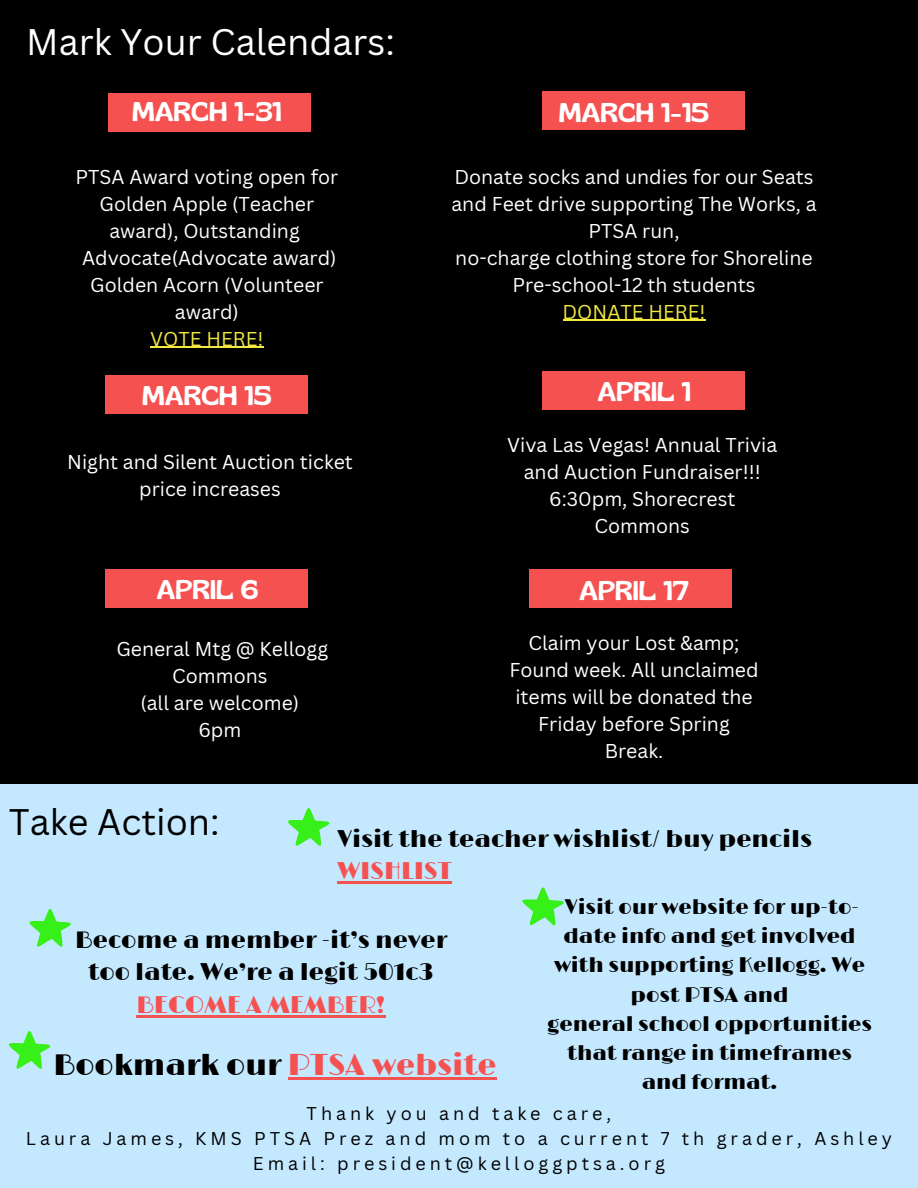
<style>
.page{position:relative;width:918px;height:1188px;background:#c4e9ff}
.page>*{position:absolute;margin:0;border:0;box-sizing:border-box;transform-origin:0 0}
.t1{font:36px "Canva Sans";color:#fff}
.t2{font:36px "Canva Sans";color:#000}
.t3{font:30px "Limelight";color:#000}
.t4{font:27px "Gliker";color:#fff}
.t5{font:24px/32.7px "Limelight";color:#000;text-align:center}
.t6{font:24px "Limelight";color:#f65151}
.t7{font:21px/29.2px "Limelight";color:#000;text-align:center}
.t8{font:19.5px/27px "Canva Sans";color:#fff;text-align:center}
.t9{font:19.5px "Canva Sans";color:#f1e840}
.t10{font:18px/24.8px "Canva Sans";letter-spacing:.22em;color:#000;text-align:center}
.s1{color:#f65151}
</style>
<div class="page">
<div style="left:0;top:0;width:918px;height:784px;background:#000"></div>
<div style="left:109px;top:93px;width:202px;height:38px;background:#f65151"></div>
<div style="left:543px;top:91px;width:202px;height:39px;background:#f65151"></div>
<div style="left:105px;top:376px;width:203px;height:38px;background:#f65151"></div>
<div style="left:543px;top:371px;width:202px;height:39px;background:#f65151"></div>
<div style="left:105px;top:569px;width:203px;height:39px;background:#f65151"></div>
<div style="left:529px;top:569px;width:202px;height:39px;background:#f65151"></div>
<svg style="left:29px;top:909px;width:42px;height:38px"></svg>
<hr style="left:563px;top:320px;width:143px;height:1px;background:#f1e840">
<hr style="left:150px;top:347px;width:114px;height:1px;background:#f1e840">
<hr style="left:338px;top:882px;width:114px;height:2px;background:#f65151">
<hr style="left:137px;top:1015px;width:249px;height:2px;background:#f65151">
<hr style="left:288px;top:1077px;width:209px;height:2px;background:#f65151">
<svg style="left:288px;top:808px;width:41px;height:38px"></svg>
<svg style="left:522px;top:887px;width:42px;height:38px"></svg>
<svg style="left:9px;top:1031px;width:41px;height:38px"></svg>
<h1 class="t1" style="left:26px;top:17px;width:370px">Mark Your Calendars:</h1>
<h3 class="t4" style="left:132px;top:94px;width:151px">MARCH 1-31</h3>
<h3 class="t4" style="left:559px;top:96px;width:152px">MARCH 1-15</h3>
<p class="t8" style="left:76px;top:163px;width:264px">PTSA Award voting open for<br>Golden Apple (Teacher award), Outstanding<br>Advocate(Advocate award)<br>Golden Acorn (Volunteer award)</p>
<p class="t9" style="left:150px;top:325px;width:115px">VOTE HERE!</p>
<p class="t8" style="left:451px;top:163px;width:367px">Donate socks and undies for our Seats and Feet drive supporting The Works, a<br>PTSA run,<br>no-charge clothing store for Shoreline<br>Pre-school-12 th students</p>
<p class="t9" style="left:563px;top:298px;width:144px">DONATE HERE!</p>
<h3 class="t4" style="left:142px;top:379px;width:131px">MARCH 15</h3>
<h3 class="t4" style="left:597px;top:375px;width:95px">APRIL 1</h3>
<p class="t8" style="left:67px;top:448px;width:287px">Night and Silent Auction ticket price increases</p>
<p class="t8" style="left:507px;top:431px;width:272px">Viva Las Vegas! Annual Trivia and Auction Fundraiser!!!<br>6:30pm, Shorecrest<br>Commons</p>
<h3 class="t4" style="left:157px;top:573px;width:104px">APRIL 6</h3>
<h3 class="t4" style="left:579px;top:574px;width:111px">APRIL 17</h3>
<p class="t8" style="left:116px;top:634px;width:213px">General Mtg @ Kellogg<br>Commons<br>(all are welcome)<br>6pm</p>
<p class="t8" style="left:509px;top:629px;width:251px">Claim your Lost &amp;amp;<br>Found week. All unclaimed items will be donated the<br>Friday before Spring<br>Break.</p>
<h1 class="t2" style="left:9px;top:796px;width:213px">Take Action:</h1>
<p class="t5" style="left:338px;top:823px;width:476px">Visit the teacher wishlist/ buy pencils</p>
<p class="t6" style="left:338px;top:858px;width:116px">WISHLIST</p>
<p class="t7" style="left:547px;top:893px;width:326px">Visit our website for up-to&shy;date info and get involved with supporting Kellogg. We post PTSA and<br>general school opportunities that range in timeframes and format.</p>
<p class="t5" style="left:75px;top:924px;width:373px">Become a member -it’s never too late. We’re a legit 501c3</p>
<p class="t6" style="left:137px;top:991px;width:251px">BECOME A MEMBER!</p>
<h2 class="t3" style="left:54px;top:1048px;width:444px">Bookmark our <span class="s1">PTSA website</span></h2>
<p class="t10" style="left:26px;top:1101px;width:868px">Thank you and take care,<br>Laura James, KMS PTSA Prez and mom to a current 7 th grader, Ashley<br>Email: president@kelloggptsa.org</p>
</div>
